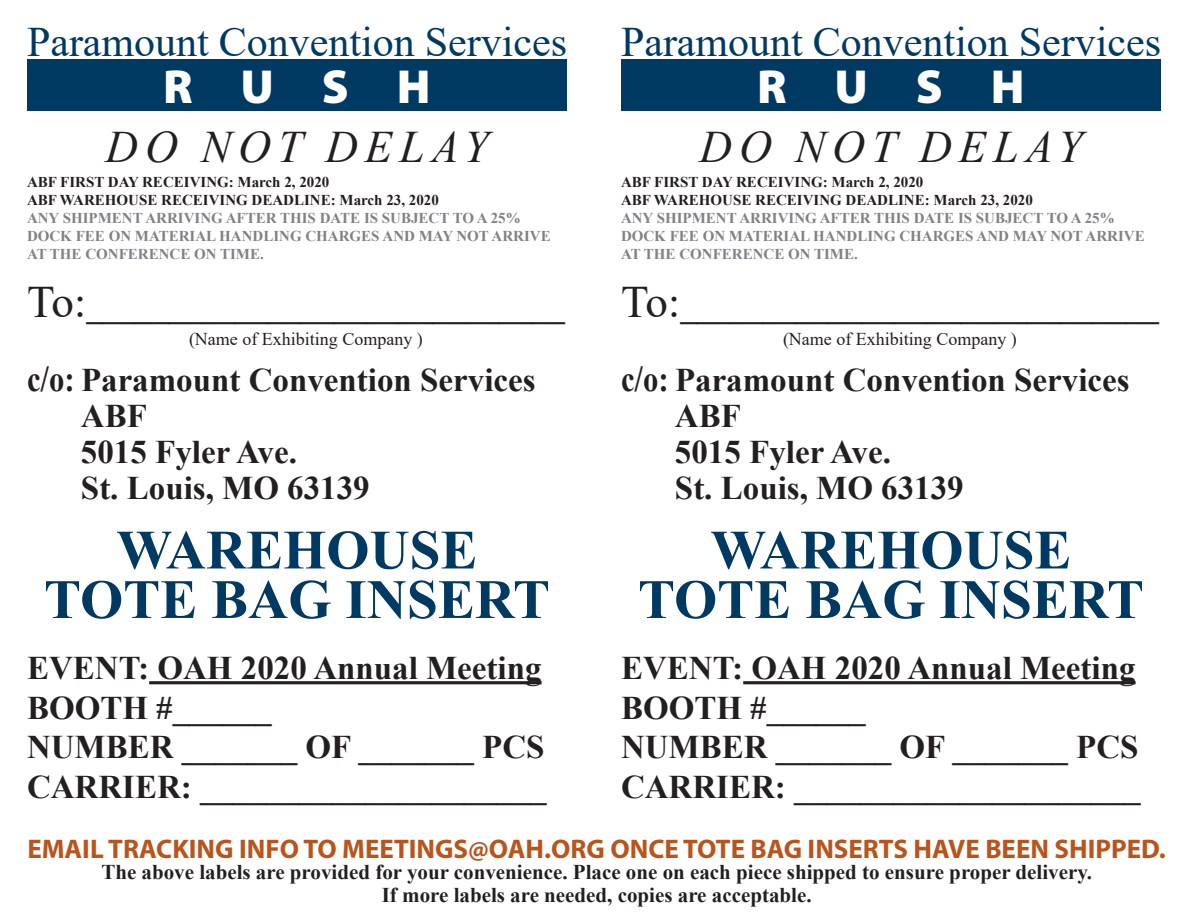
<style>
.page{position:relative;width:1188px;height:918px;background:#fff}
.page>*{position:absolute;margin:0;border:0;box-sizing:border-box;transform-origin:0 0}
.t1{font:700 55.5px "Times New Roman";color:#003a63}
.t2{font:900 48px "Myriad Pro";letter-spacing:1em;color:#fff}
.t3{font:italic 45px "Times New Roman";letter-spacing:.155em;color:#231f20}
.t4{font:42px "Times New Roman";color:#003a63}
.t5{font:700 33px "Times New Roman";color:#231f20}
.t6{font:700 27px "Myriad Pro";color:#b9551c}
.t7{font:700 21px "Times New Roman";color:#231f20}
.t8{font:18px "Times New Roman";color:#231f20}
.t9{font:700 15px/18px "Times New Roman";color:#808285}
.t10{font:700 15px "Times New Roman";color:#231f20}
.s1{font-weight:400;font-size:45px}
.s2{font-size:36px}
</style>
<div class="page">
<hr style="left:149px;top:681px;width:393px;height:3px;background:#231f20">
<div style="left:27px;top:60px;width:540px;height:51px;background:#003a63"></div>
<hr style="left:743px;top:681px;width:393px;height:3px;background:#231f20">
<div style="left:621px;top:60px;width:540px;height:51px;background:#003a63"></div>
<p class="t4" style="left:27px;top:12px;width:542px">Paramount Convention Services</p>
<p class="t2" style="left:163px;top:55px;width:269px">RUSH</p>
<p class="t3" style="left:106px;top:116px;width:384px">DO NOT DELAY</p>
<p class="t10" style="left:27px;top:171px;width:304px">ABF FIRST DAY RECEIVING: March 2, 2020</p>
<p class="t10" style="left:27px;top:189px;width:413px">ABF WAREHOUSE RECEIVING DEADLINE: March 23, 2020</p>
<p class="t9" style="left:27px;top:208px;width:525px">ANY SHIPMENT ARRIVING AFTER THIS DATE IS SUBJECT TO A 25%<br>DOCK FEE ON MATERIAL HANDLING CHARGES AND MAY NOT ARRIVE<br>AT THE CONFERENCE ON TIME.</p>
<p class="t5" style="left:27px;top:282px;width:539px"><span class="s1">To:</span>_____________________________</p>
<p class="t8" style="left:189px;top:326px;width:235px">(Name of Exhibiting Company )</p>
<p class="t5" style="left:27px;top:356px;width:510px"><span class="s2">c/o:</span> Paramount Convention Services</p>
<p class="t5" style="left:81px;top:392px;width:68px">ABF</p>
<p class="t5" style="left:81px;top:428px;width:217px">5015 Fyler Ave.</p>
<p class="t5" style="left:81px;top:464px;width:290px">St. Louis, MO 63139</p>
<p class="t1" style="left:117px;top:510px;width:362px">WAREHOUSE</p>
<p class="t1" style="left:44px;top:559px;width:507px">TOTE BAG INSERT</p>
<p class="t5" style="left:27px;top:644px;width:516px">EVENT: OAH 2020 Annual Meeting</p>
<p class="t5" style="left:27px;top:684px;width:246px">BOOTH #______</p>
<p class="t5" style="left:27px;top:724px;width:519px">NUMBER _______ OF _______ PCS</p>
<p class="t5" style="left:27px;top:763px;width:521px">CARRIER: _____________________</p>
<p class="t6" style="left:27px;top:832px;width:1140px">EMAIL TRACKING INFO TO MEETINGS@OAH.ORG ONCE TOTE BAG INSERTS HAVE BEEN SHIPPED.</p>
<p class="t7" style="left:101px;top:857px;width:992px">The above labels are provided for your convenience. Place one on each piece shipped to ensure proper delivery.</p>
<p class="t7" style="left:382px;top:880px;width:431px">If more labels are needed, copies are acceptable.</p>
<p class="t4" style="left:621px;top:12px;width:542px">Paramount Convention Services</p>
<p class="t2" style="left:757px;top:55px;width:269px">RUSH</p>
<p class="t3" style="left:700px;top:116px;width:384px">DO NOT DELAY</p>
<p class="t10" style="left:621px;top:171px;width:304px">ABF FIRST DAY RECEIVING: March 2, 2020</p>
<p class="t10" style="left:621px;top:189px;width:413px">ABF WAREHOUSE RECEIVING DEADLINE: March 23, 2020</p>
<p class="t9" style="left:621px;top:208px;width:525px">ANY SHIPMENT ARRIVING AFTER THIS DATE IS SUBJECT TO A 25%<br>DOCK FEE ON MATERIAL HANDLING CHARGES AND MAY NOT ARRIVE<br>AT THE CONFERENCE ON TIME.</p>
<p class="t5" style="left:621px;top:282px;width:539px"><span class="s1">To:</span>_____________________________</p>
<p class="t8" style="left:783px;top:326px;width:235px">(Name of Exhibiting Company )</p>
<p class="t5" style="left:621px;top:356px;width:510px"><span class="s2">c/o:</span> Paramount Convention Services</p>
<p class="t5" style="left:675px;top:392px;width:67px">ABF</p>
<p class="t5" style="left:675px;top:428px;width:217px">5015 Fyler Ave.</p>
<p class="t5" style="left:675px;top:464px;width:290px">St. Louis, MO 63139</p>
<p class="t1" style="left:711px;top:510px;width:362px">WAREHOUSE</p>
<p class="t1" style="left:638px;top:559px;width:507px">TOTE BAG INSERT</p>
<p class="t5" style="left:621px;top:644px;width:516px">EVENT: OAH 2020 Annual Meeting</p>
<p class="t5" style="left:621px;top:684px;width:246px">BOOTH #______</p>
<p class="t5" style="left:621px;top:724px;width:519px">NUMBER _______ OF _______ PCS</p>
<p class="t5" style="left:621px;top:763px;width:521px">CARRIER: _____________________</p>
</div>
